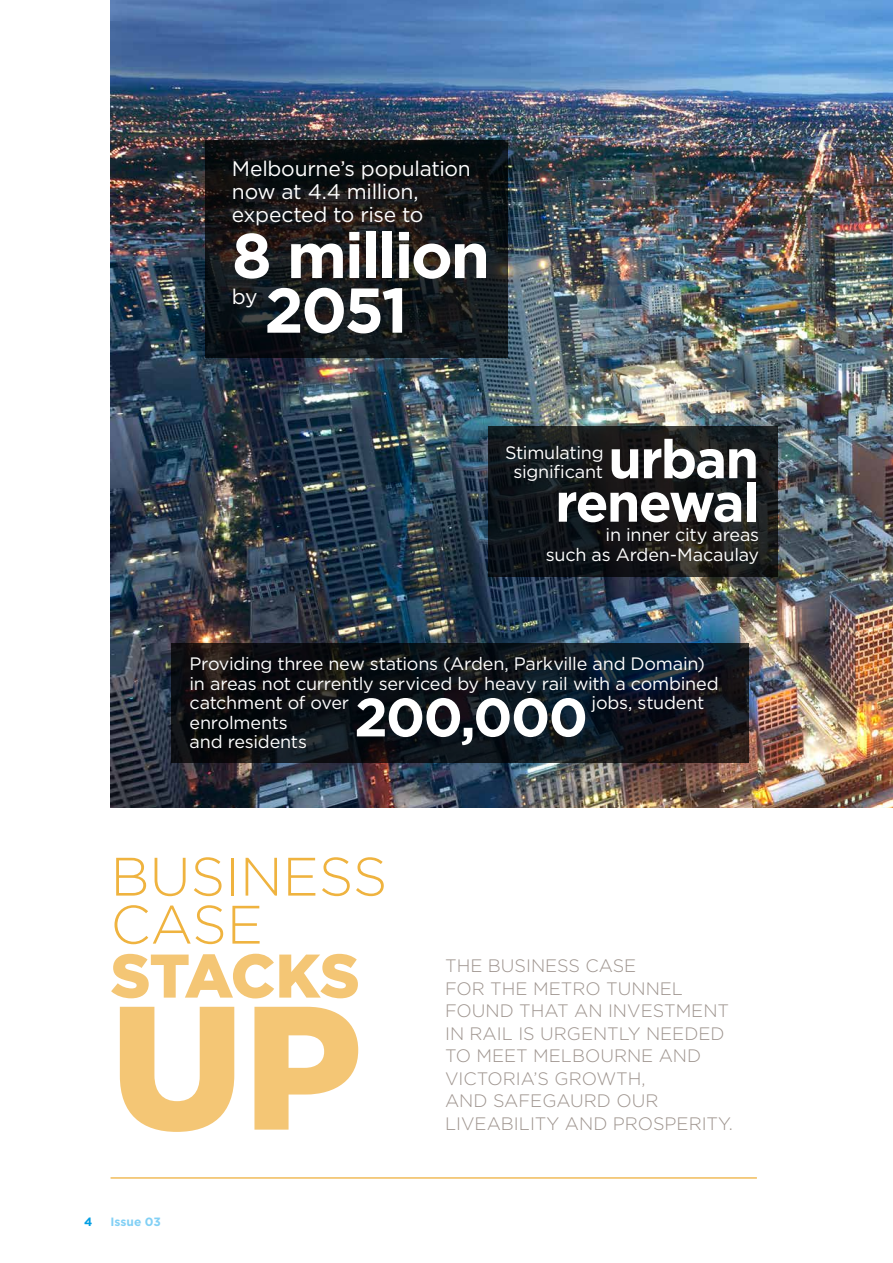
<style>
.page{position:relative;width:893px;height:1263px;background:#fff}
.page>*{position:absolute;margin:0;border:0;box-sizing:border-box;transform-origin:0 0}
.t1{font:900 175.5px "Gotham HTF";color:#f4c675}
.t2{font:700 63.15px "Gotham HTF";letter-spacing:-.04em;color:#fff}
.t3{font:900 61.5px "Gotham HTF";letter-spacing:-.02em;color:#f4c675}
.t4{font:700 54px/43.5px "Gotham HTF";letter-spacing:-.035em;color:#fff;text-align:right}
.t5{font:300 54px/48px "Gotham HTF";color:#efb33f}
.t6{font:21px/22.8px "Gotham HTF";letter-spacing:-.015em;color:#fff}
.t7{font:18px/19.5px "Gotham HTF";letter-spacing:-.015em;color:#fff}
.t8{font:300 18px/22.5px "Gotham HTF";color:#9e948e}
.t9{font:700 12px "Gotham HTF";color:#82d0f5}
.t10{font:700 12px "Gotham HTF";color:#009ee3}
</style>
<div class="page">
<hr style="left:111px;top:1177px;width:646px;height:2px;background:#f1bc5b">
<img style="left:111px;top:0;width:782px;height:808px">
<svg style="left:205px;top:140px;width:303px;height:218px"></svg>
<svg style="left:488px;top:426px;width:290px;height:151px;fill:#141718"></svg>
<svg style="left:171px;top:643px;width:577px;height:120px"></svg>
<p class="t6" style="left:232px;top:157px;width:240px">Melbourne’s population now at 4.4 million, expected to rise to</p>
<h2 class="t2" style="left:232px;top:219px;width:260px">8 million</h2>
<p class="t6" style="left:232px;top:285px;width:27px">by</p>
<h2 class="t2" style="left:264px;top:274px;width:145px">2051</h2>
<h3 class="t4" style="left:555px;top:436px;width:206px">urban renewal</h3>
<p class="t7" style="left:546px;top:525px;width:215px;text-align:right">in inner city areas<br>such as Arden-Macaulay</p>
<p class="t7" style="left:505px;top:443px;width:100px;line-height:18.8px;text-align:center">Stimulating significant</p>
<p class="t7" style="left:189px;top:654px;width:531px">Providing three new stations (Arden, Parkville and Domain) in areas not currently serviced by heavy rail with a combined catchment of over</p>
<h3 class="t4" style="left:354px;top:694px;width:235px">200,000</h3>
<p class="t7" style="left:592px;top:693px;width:114px">jobs, student</p>
<p class="t7" style="left:190px;top:712px;width:119px">enrolments and residents</p>
<h3 class="t5" style="left:111px;top:852px;width:278px">BUSINESS<br>CASE</h3>
<h3 class="t3" style="left:111px;top:940px;width:251px">STACKS</h3>
<h1 class="t1" style="left:111px;top:966px;width:253px">UP</h1>
<p class="t10" style="left:84px;top:1215px;width:10px">4</p>
<p class="t9" style="left:111px;top:1215px;width:52px">Issue 03</p>
<p class="t8" style="left:445px;top:954px;width:289px">THE BUSINESS CASE<br>FOR THE METRO TUNNEL<br>FOUND THAT AN INVESTMENT<br>IN RAIL IS URGENTLY NEEDED<br>TO MEET MELBOURNE AND<br>VICTORIA’S GROWTH,<br>AND SAFEGAURD OUR<br>LIVEABILITY AND PROSPERITY.</p>
</div>
